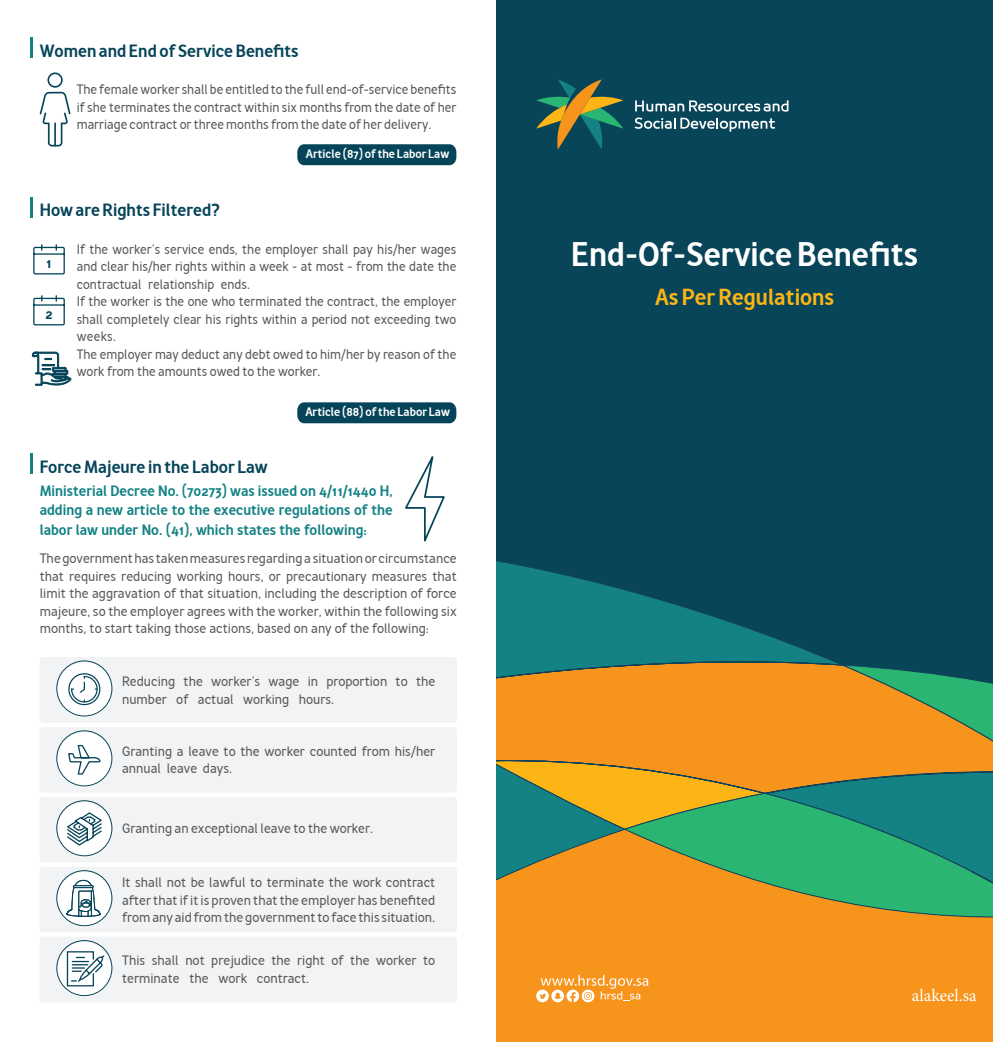
<style>
.page{position:relative;width:993px;height:1042px;background:#fff}
.page>*{position:absolute;margin:0;border:0;box-sizing:border-box;transform-origin:0 0}
.t1{font:700 43.75px "Awan Zaman";color:#fff}
.t2{font:700 29.75px "Awan Zaman";color:#fcb514}
.t3{font:700 22.75px "Awan Zaman";color:#064459}
.t4{font:700 19.25px/19.2px "Awan Zaman";color:#148285;text-align:justify}
.t5{font:700 19.25px "Awan Zaman";color:#064459}
.t6{font:17.5px/17.5px "Awan Zaman";color:#57585a;text-align:justify}
.t7{font:17.5px "Minion Pro";color:#fff}
.t8{font:700 15.75px "Awan Zaman";color:#fff}
</style>
<div class="page">
<hr style="left:30px;top:37px;width:2px;height:21px;background:#148285">
<hr style="left:30px;top:197px;width:2px;height:20px;background:#148285">
<hr style="left:30px;top:454px;width:2px;height:20px;background:#148285">
<div style="left:40px;top:657px;width:417px;height:65px;background:#f2f3f4;border-radius:3px"></div>
<div style="left:40px;top:727px;width:417px;height:65px;background:#f2f3f4;border-radius:3px"></div>
<div style="left:40px;top:797px;width:417px;height:65px;background:#f2f3f4;border-radius:3px"></div>
<div style="left:40px;top:867px;width:417px;height:65px;background:#f2f3f4;border-radius:3px"></div>
<div style="left:40px;top:936px;width:417px;height:66px;background:#f2f3f4;border-radius:3px"></div>
<div style="left:57px;top:662px;width:55px;height:55px;background:#fff;border-radius:50%"></div>
<div style="left:57px;top:661px;width:55px;height:55px;border:1px solid #064459;border-radius:50%"></div>
<div style="left:57px;top:732px;width:55px;height:55px;background:#fff;border-radius:50%"></div>
<div style="left:57px;top:730px;width:55px;height:56px;border:1px solid #064459;border-radius:50%"></div>
<div style="left:57px;top:802px;width:55px;height:55px;background:#fff;border-radius:50%"></div>
<div style="left:57px;top:800px;width:55px;height:56px;border:1px solid #064459;border-radius:50%"></div>
<div style="left:57px;top:872px;width:55px;height:55px;background:#fff;border-radius:50%"></div>
<div style="left:57px;top:870px;width:55px;height:56px;border:1px solid #064459;border-radius:50%"></div>
<svg style="left:57px;top:942px;width:55px;height:55px"></svg>
<div style="left:57px;top:940px;width:55px;height:56px;border:1px solid #064459;border-radius:50%"></div>
<div style="left:297px;top:144px;width:159px;height:21px;background:#064459"></div>
<div style="left:297px;top:402px;width:159px;height:21px;background:#064459"></div>
<svg style="left:405px;top:456px;width:40px;height:86px"></svg>
<svg style="left:40px;top:72px;width:31px;height:74px"></svg>
<hr style="left:54px;top:123px;width:2px;height:23px;background:#064459">
<svg style="left:33px;top:244px;width:32px;height:31px"></svg>
<svg style="left:33px;top:295px;width:32px;height:31px"></svg>
<svg style="left:32px;top:352px;width:40px;height:34px"></svg>
<svg style="left:68px;top:673px;width:32px;height:32px"></svg>
<svg style="left:68px;top:744px;width:33px;height:31px"></svg>
<svg style="left:67px;top:812px;width:35px;height:34px"></svg>
<svg style="left:66px;top:879px;width:39px;height:108px"></svg>
<div style="left:496px;top:0;width:496px;height:654px;background:#084559"></div>
<div style="left:496px;top:917px;width:496px;height:125px;background:#f7941c"></div>
<div style="left:622px;top:917px;width:370px;height:8px;background:#f7941c"></div>
<svg style="left:496px;top:543px;width:347px;height:111px;background:#0d5f6c"></svg>
<svg style="left:496px;top:654px;width:496px;height:263px;background:#9c9641"></svg>
<svg style="left:536px;top:975px;width:112px;height:27px;background:#f8b057"></svg>
<svg style="left:634px;top:100px;width:154px;height:32px;background:#41707f"></svg>
<svg style="left:536px;top:79px;width:87px;height:71px;background:#42674f"></svg>
<p class="t3" style="left:40px;top:36px;width:260px">WomenandEndofServiceBenefits</p>
<p class="t6" style="left:77px;top:79px;width:381px">Thefemaleworkershallbeentitledtothefullend-of-servicebenefits ifsheterminatesthecontractwithinsixmonthsfromthedateofher marriagecontractorthreemonthsfromthedateofherdelivery.</p>
<p class="t3" style="left:40px;top:195px;width:182px">HowareRightsFiltered?</p>
<p class="t8" style="left:306px;top:143px;width:145px">Article(87)oftheLaborLaw</p>
<p class="t5" style="left:47px;top:250px;width:7px">1</p>
<p class="t5" style="left:45px;top:301px;width:9px">2</p>
<p class="t6" style="left:77px;top:239px;width:381px">If the worker s’ service ends, the employer shall pay his/her wages and clear his/her rights within a week at- most - from the date the contractual relationship ends.</p>
<p class="t6" style="left:77px;top:292px;width:381px">If the worker is the one who terminated the contract, the employer shall completely clear his rights within a period not exceeding two weeks.</p>
<p class="t6" style="left:77px;top:344px;width:381px">Theemployermaydeductanydebtowedtohim/herbyreasonofthe workfromtheamountsowedtotheworker.</p>
<p class="t8" style="left:305px;top:401px;width:146px">Article(88)oftheLaborLaw</p>
<p class="t3" style="left:40px;top:452px;width:229px">ForceMajeureintheLaborLaw</p>
<p class="t4" style="left:40px;top:480px;width:354px">Ministerial Decree No (. 70273) was issued on 4/11/1440 ,H adding a new article to the executive regulations of the labor law under No (. 41 ,) which states the following:</p>
<p class="t6" style="left:40px;top:548px;width:418px">Thegovernmenthastakenmeasuresregardingasituationorcircumstance that requires reducing working hours, or precautionary measures that limit the aggravation of that situation, including the description of force majeure so, theemployeragreeswiththeworker,withinthefollowingsix months to, start taking those actions, based on any of the following:</p>
<p class="t6" style="left:122px;top:671px;width:55px">Reducing</p>
<p class="t6" style="left:183px;top:671px;width:21px">the</p>
<p class="t6" style="left:211px;top:671px;width:51px">worker s’</p>
<p class="t6" style="left:268px;top:671px;width:32px">wage</p>
<p class="t6" style="left:307px;top:671px;width:12px">in</p>
<p class="t6" style="left:326px;top:671px;width:62px">proportion</p>
<p class="t6" style="left:122px;top:689px;width:46px">number</p>
<p class="t6" style="left:176px;top:689px;width:14px">of</p>
<p class="t6" style="left:198px;top:689px;width:37px">actual</p>
<p class="t6" style="left:243px;top:689px;width:48px">working</p>
<p class="t6" style="left:299px;top:689px;width:37px">hours.</p>
<p class="t6" style="left:395px;top:671px;width:14px">to</p>
<p class="t6" style="left:416px;top:671px;width:21px">the</p>
<p class="t6" style="left:122px;top:741px;width:314px">Granting a leave to the worker counted from his/her annual leave days.</p>
<p class="t6" style="left:122px;top:818px;width:252px">Grantinganexceptionalleavetotheworker.</p>
<p class="t6" style="left:122px;top:872px;width:314px">It shall not be lawful to terminate the work contract afterthat isitif proventhattheemployerhasbenefited fromanyaidfromthegovernmenttofacethissituation.</p>
<p class="t6" style="left:122px;top:950px;width:314px;text-align:center">This shall not prejudice the right of the worker to contract.</p>
<p class="t6" style="left:189px;top:968px;width:21px">the</p>
<p class="t6" style="left:218px;top:968px;width:30px">work</p>
<p class="t6" style="left:122px;top:968px;width:59px">terminate</p>
<p class="t1" style="left:571px;top:226px;width:348px">End-Of-ServiceBenefits</p>
<p class="t2" style="left:654px;top:277px;width:181px">AsPerRegulations</p>
<p class="t7" style="left:911px;top:983px;width:66px">alakeel s a.</p>
</div>
